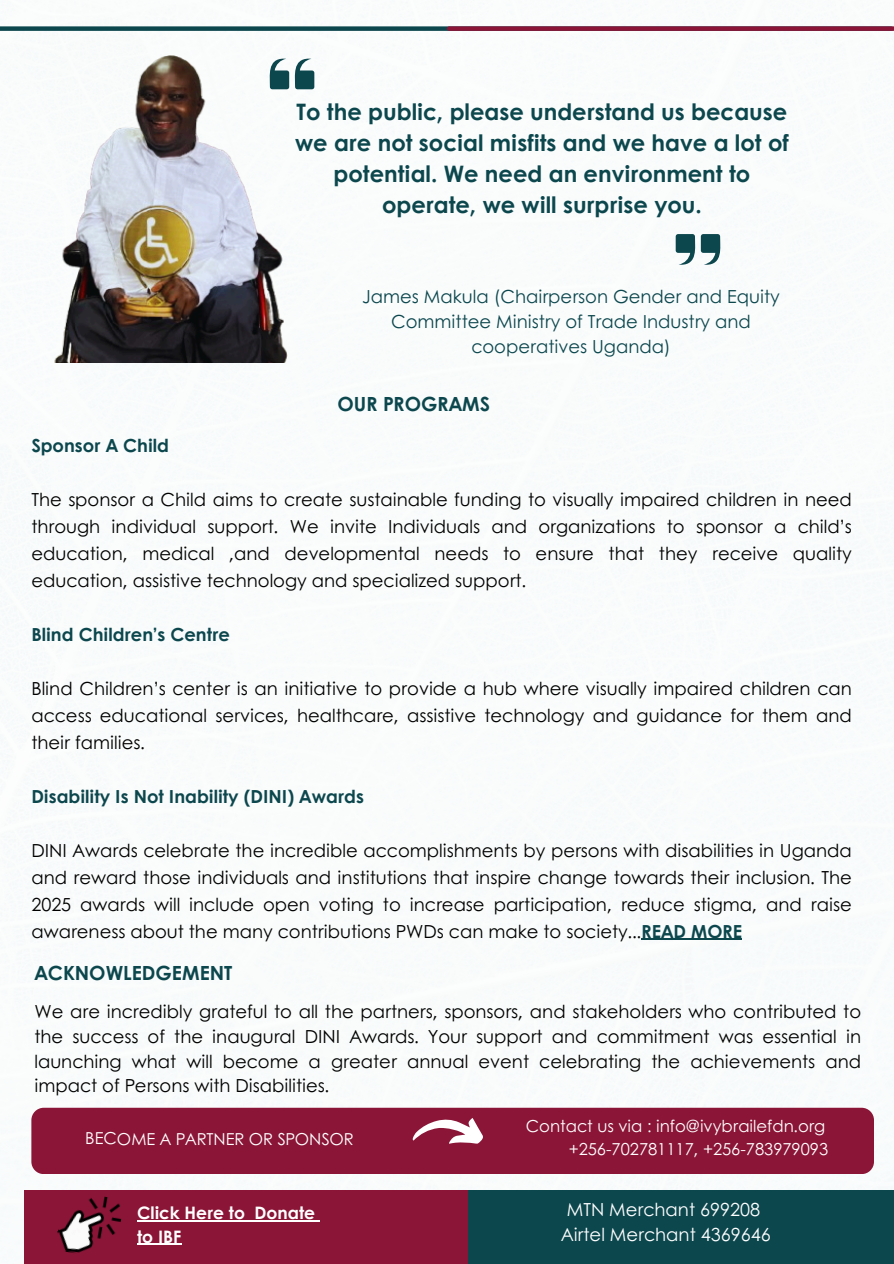
<style>
.page{position:relative;width:894px;height:1264px;background:#fff}
.page>*{position:absolute;margin:0;border:0;box-sizing:border-box;transform-origin:0 0}
.t1{font:700 22.65px/31.2px "Century Gothic";color:#0c474e;text-align:center}
.t2{font:700 19.5px "Century Gothic";color:#0c474e}
.t3{font:18px/27px "Century Gothic";color:#000;text-align:justify}
.t4{font:18px/24.8px "Century Gothic";color:#0c474e;text-align:center}
.t5{font:700 18px "Century Gothic";color:#0c474e}
.t6{font:18px/24.8px "Century Gothic";color:#fff;text-align:center}
.t7{font:700 17.1px/23.7px "Century Gothic";color:#fff}
.t8{font:16.5px "Century Gothic";color:#fff}
.s1{font-weight:700;color:#0c474e}
</style>
<div class="page">
<div style="left:24px;top:1189px;width:444px;height:74px;background:#8a1537"></div>
<hr style="left:137px;top:1220px;width:108px;height:1px;background:#fff">
<hr style="left:254px;top:1220px;width:61px;height:1px;background:#fff">
<hr style="left:137px;top:1243px;width:44px;height:1px;background:#fff">
<div style="left:31px;top:1107px;width:842px;height:67px;background:#8a1537;border-radius:12px"></div>
<div style="left:468px;top:1189px;width:425px;height:74px;background:#0c474e"></div>
<svg style="left:412px;top:1118px;width:71px;height:25px"></svg>
<img style="left:54px;top:1189px;width:70px;height:64px">
<div style="left:0;top:26px;width:891px;height:5px;background:#0c474e"></div>
<div style="left:449px;top:26px;width:444px;height:5px;background:#8a1537"></div>
<img style="left:54px;top:55px;width:233px;height:307px">
<svg style="left:267px;top:59px;width:47px;height:30px"></svg>
<svg style="left:675px;top:234px;width:46px;height:30px"></svg>
<hr style="left:641px;top:938px;width:101px;height:2px;background:#0c474e">
<p class="t1" style="left:295px;top:95px;width:495px">To the public, please understand us because we are not social misfits and we have a lot of potential. We need an environment to operate, we will surprise you.</p>
<h3 class="t4" style="left:362px;top:283px;width:419px">James Makula (Chairperson Gender and Equity<br>Committee Ministry of Trade Industry and cooperatives Uganda)</h3>
<h4 class="t2" style="left:337px;top:389px;width:154px">OUR PROGRAMS</h4>
<p class="t5" style="left:31px;top:431px;width:139px">Sponsor A Child</p>
<p class="t3" style="left:31px;top:484px;width:821px">The sponsor a Child aims to create sustainable funding to visually impaired children in need through individual support. We invite Individuals and organizations to sponsor a child’s education, medical ,and developmental needs to ensure that they receive quality education, assistive technology and specialized support.</p>
<p class="t5" style="left:31px;top:620px;width:200px">Blind Children’s Centre</p>
<h1 class="t3" style="left:31px;top:673px;width:821px">Blind Children’s center is an initiative to provide a hub where visually impaired children can access educational services, healthcare, assistive technology and guidance for them and their families.</h1>
<p class="t5" style="left:31px;top:782px;width:334px">Disability Is Not Inability (DINI) Awards</p>
<h4 class="t3" style="left:31px;top:835px;width:821px">DINI Awards celebrate the incredible accomplishments by persons with disabilities in Uganda and reward those individuals and institutions that inspire change towards their inclusion. The 2025 awards will include open voting to increase participation, reduce stigma, and raise awareness about the many contributions PWDs can make to society...<span class="s1">READ MORE</span></h4>
<h2 class="t2" style="left:34px;top:958px;width:199px">ACKNOWLEDGEMENT</h2>
<h2 class="t3" style="left:34px;top:998px;width:828px;line-height:24.8px">We are incredibly grateful to all the partners, sponsors, and stakeholders who contributed to the success of the inaugural DINI Awards. Your support and commitment was essential in launching what will become a greater annual event celebrating the achievements and impact of Persons with Disabilities.</h2>
<h3 class="t8" style="left:85px;top:1126px;width:270px">BECOME A PARTNER OR SPONSOR</h3>
<h4 class="t8" style="left:525px;top:1113px;width:301px">Contact us via : info@ivybrailefdn.org</h4>
<h3 class="t8" style="left:568px;top:1135px;width:261px">+256-702781117, +256-783979093</h3>
<p class="t7" style="left:137px;top:1200px;width:179px">Click Here to Donate to IBF</p>
<h4 class="t6" style="left:561px;top:1196px;width:211px">MTN Merchant 699208<br>Airtel Merchant 4369646</h4>
</div>
